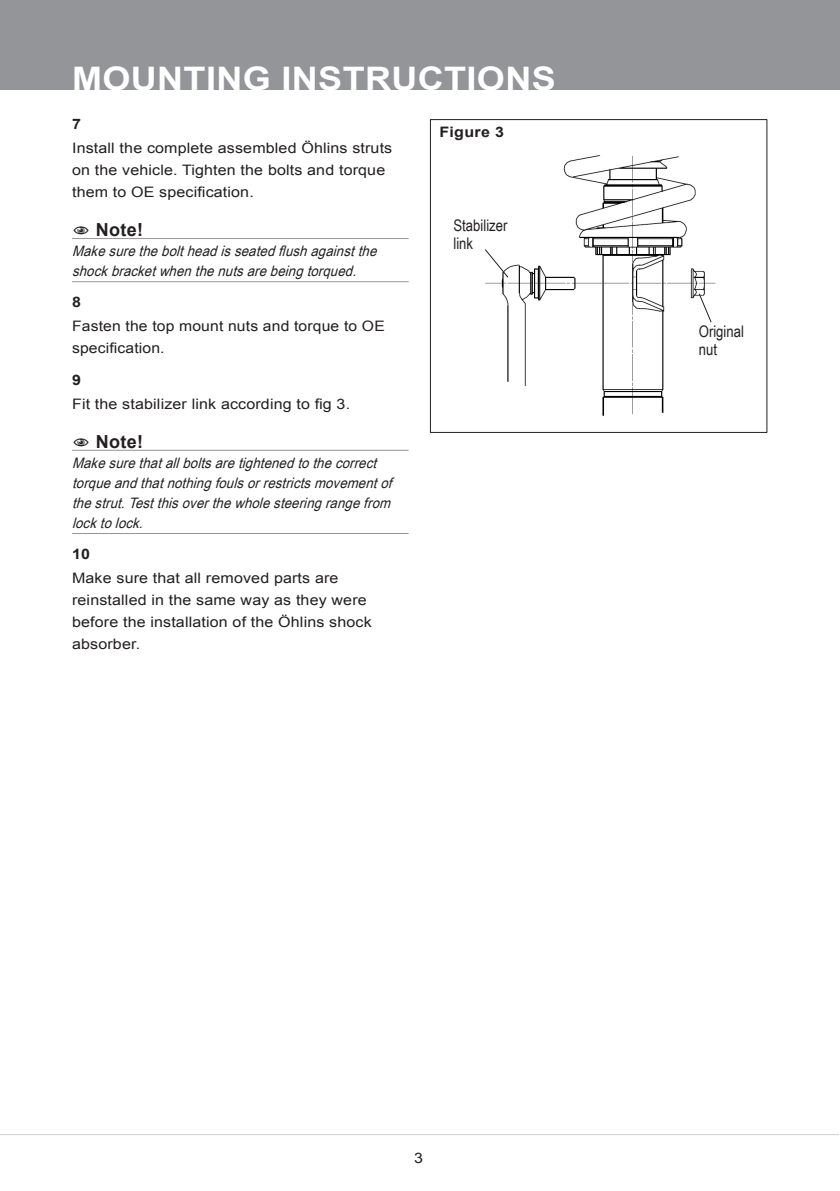
<style>
.page{position:relative;width:840px;height:1191px;background:#fff}
.page>*{position:absolute;margin:0;border:0;box-sizing:border-box;transform-origin:0 0}
.t1{font:700 32.4px "Arial";letter-spacing:.01em;color:#fff;scale:1.11 1}
.t2{font:700 18px "Arial";color:#231f20}
.t3{font:16px/18px "Arial Narrow";color:#231f20}
.t4{font:14.4px/22px "Arial";letter-spacing:.01em;color:#231f20;scale:1.11 1}
.t5{font:italic 14.4px/20px "Arial Narrow";color:#231f20;scale:1.11 1}
.t6{font:14.4px/22px "Arial";letter-spacing:.01em;color:#231f20;scale:1.09 1}
.t7{font:700 14.4px "Arial";letter-spacing:.02em;color:#231f20;scale:1.11 1}
</style>
<div class="page">
<div style="left:0;top:0;width:839px;height:90px;background:#939598"></div>
<hr style="left:0;top:1134px;width:838px;height:1px;background:#d1d2d4">
<hr style="left:72px;top:238px;width:336px;height:1px;background:#939598">
<hr style="left:72px;top:281px;width:336px;height:1px;background:#939598">
<hr style="left:72px;top:450px;width:336px;height:1px;background:#939598">
<hr style="left:72px;top:533px;width:336px;height:1px;background:#939598">
<div style="left:429px;top:119px;width:338px;height:314px;border:1px solid #231f20"></div>
<img style="left:485px;top:155px;width:231px;height:261px">
<svg style="left:485px;top:248px;width:24px;height:31px"></svg>
<svg style="left:697px;top:292px;width:15px;height:31px"></svg>
<h1 class="t1" style="left:72px;top:57px;width:437px">MOUNTING INSTRUCTIONS</h1>
<p class="t7" style="left:72px;top:114px;width:10px">7</p>
<p class="t4" style="left:72px;top:137px;width:290px">Install the complete assembled Öhlins struts on the vehicle. Tighten the bolts and torque them to OE specification.</p>
<p class="t2" style="left:109px;top:217px;width:36px">NOT E!</p>
<p class="t5" style="left:72px;top:240px;width:280px">Makesuretheboltheadisseatedflushagainstthe shockbracketwhenthenutsarebeingtorqued.</p>
<p class="t7" style="left:72px;top:292px;width:10px">8</p>
<p class="t6" style="left:72px;top:315px;width:288px">Fasten the top mount nuts and torque to OE specification.</p>
<p class="t7" style="left:72px;top:370px;width:10px">9</p>
<p class="t4" style="left:72px;top:392px;width:252px">Fit the stabilizer link according to fig 3.</p>
<p class="t2" style="left:109px;top:429px;width:36px">NOT E!</p>
<p class="t5" style="left:72px;top:452px;width:294px">Makesurethatallboltsaretightenedtothecorrect torqueandthatnothingfoulsorrestrictsmovementof thestrut.Testthisoverthewholesteeringrangefrom locktolock.</p>
<p class="t7" style="left:72px;top:544px;width:18px">10</p>
<p class="t4" style="left:72px;top:567px;width:271px">Make sure that all removed parts are reinstalled in the same way as they were before the installation of the Öhlins shock absorber.</p>
<p class="t7" style="left:439px;top:122px;width:60px">FIGURE 3</p>
<p class="t3" style="left:453px;top:215px;width:55px">Stabilizer link</p>
<p class="t3" style="left:698px;top:321px;width:47px">Original nut</p>
<p class="t4" style="left:414px;top:1147px;width:10px">3</p>
</div>
